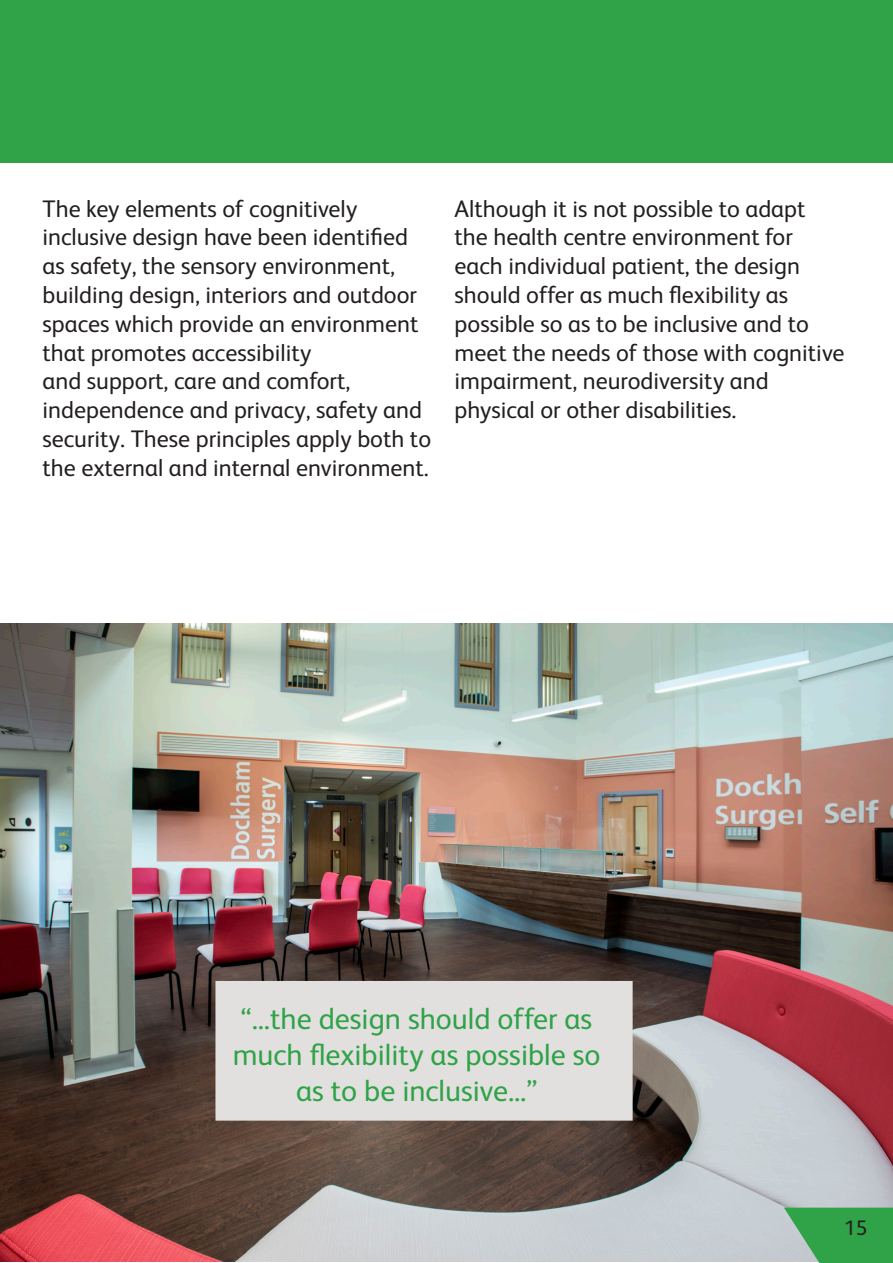
<style>
.page{position:relative;width:893px;height:1263px;background:#fff}
.page>*{position:absolute;margin:0;border:0;box-sizing:border-box;transform-origin:0 0}
.t1{font:30px/36px "FS Albert";color:#30a248;text-align:center}
.t2{font:24px/28.8px "FS Albert";color:#231f20}
.t3{font:21px "FS Albert";color:#231f20}
</style>
<div class="page">
<div style="left:0;top:0;width:893px;height:162px;background:#30a248"></div>
<img style="left:0;top:623px;width:893px;height:638px">
<div style="left:215px;top:981px;width:418px;height:140px;background:#e1e0de"></div>
<svg style="left:784px;top:1207px;width:109px;height:56px;background:#49a85f"></svg>
<p class="t2" style="left:43px;top:193px;width:390px">The key elements of cognitively inclusive design have been identified as safety, the sensory environment, building design, interiors and outdoor spaces which provide an environment that promotes accessibility<br>and support, care and comfort, independence and privacy, safety and security. These principles apply both to the external and internal environment.</p>
<p class="t2" style="left:455px;top:193px;width:391px">Although it is not possible to adapt the health centre environment for each individual patient, the design should offer as much flexibility as possible so as to be inclusive and to meet the needs of those with cognitive impairment, neurodiversity and physical or other disabilities.</p>
<p class="t1" style="left:233px;top:999px;width:369px">“...the design should offer as much flexibility as possible so as to be inclusive...”</p>
<p class="t3" style="left:844px;top:1213px;width:25px">15</p>
</div>
